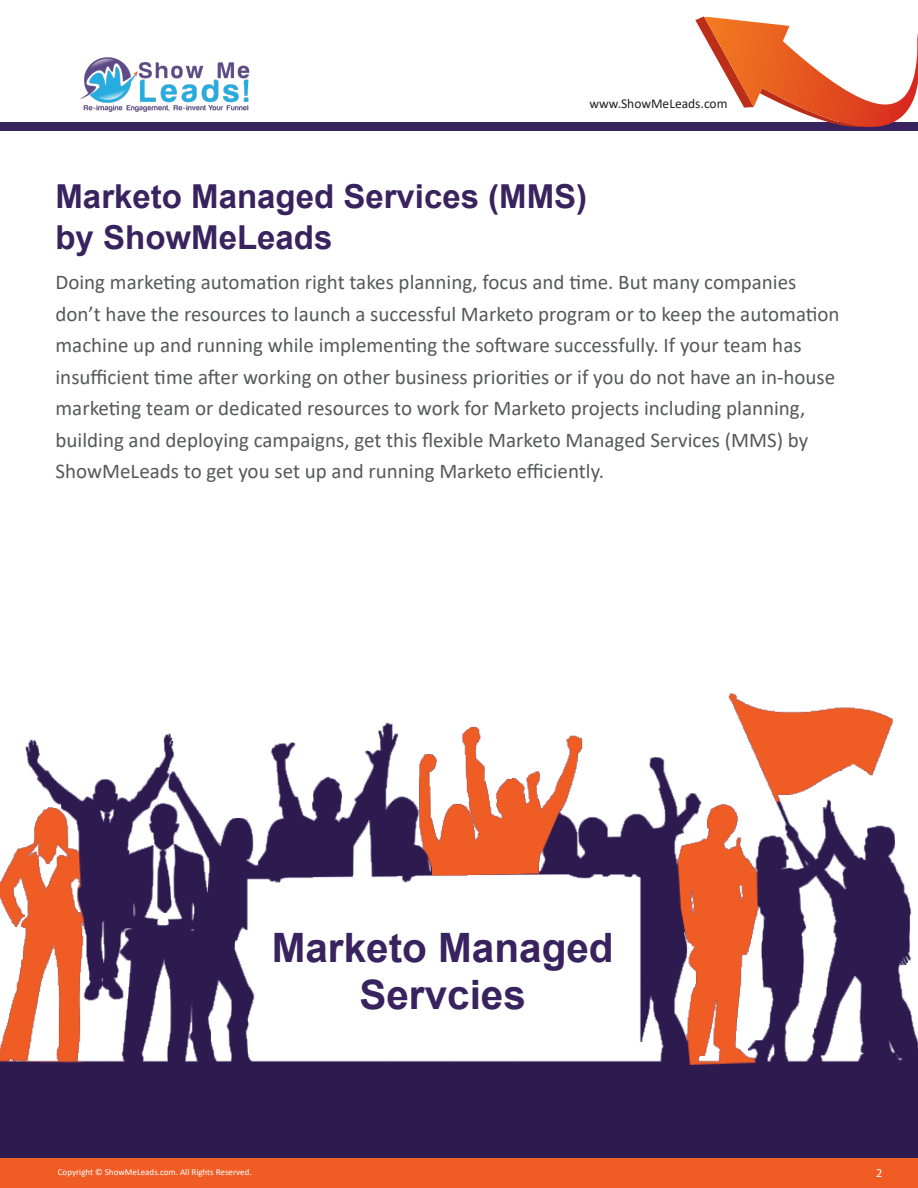
<style>
.page{position:relative;width:918px;height:1188px;background:#fff}
.page>*{position:absolute;margin:0;border:0;box-sizing:border-box;transform-origin:0 0}
.t1{font:700 40.5px/46.5px "Arial";color:#39235f;text-align:center}
.t2{font:700 33px/40.5px "Arial";color:#39235f}
.t3{font:21px/31.5px "Calibri";color:#57585a}
.t4{font:13.5px "Calibri";color:#231f20}
.t5{font:12px "Myriad Pro";color:#fff}
.t6{font:9px "Calibri";color:#fff}
</style>
<div class="page">
<div style="left:1px;top:1157px;width:917px;height:31px;background:#ef5d25"></div>
<div style="left:0;top:122px;width:918px;height:8px;background:#39235f"></div>
<svg style="left:695px;top:16px;width:223px;height:111px"></svg>
<img style="left:72px;top:57px;width:185px;height:74px">
<img style="left:0;top:693px;width:918px;height:464px">
<p class="t4" style="left:589px;top:94px;width:140px">www.ShowMeLeads.com</p>
<p class="t2" style="left:56px;top:177px;width:533px">Marketo Managed Services (MMS) by ShowMeLeads</p>
<p class="t3" style="left:56px;top:266px;width:786px">Doing marketing automation right takes planning, focus and time. But many companies don’t have the resources to launch a successful Marketo program or to keep the automation machine up and running while implementing the software successfully. If your team has insufficient time after working on other business priorities or if you do not have an in-house marketing team or dedicated resources to work for Marketo projects including planning, building and deploying campaigns, get this flexible Marketo Managed Services (MMS) by ShowMeLeads to get you set up and running Marketo efficiently.</p>
<p class="t1" style="left:272px;top:925px;width:344px">Marketo Managed<br>Servcies</p>
<p class="t6" style="left:58px;top:1166px;width:195px">Copyright © ShowMeLeads.com. All Rights Reserved.</p>
<p class="t5" style="left:876px;top:1165px;width:8px">2</p>
</div>
